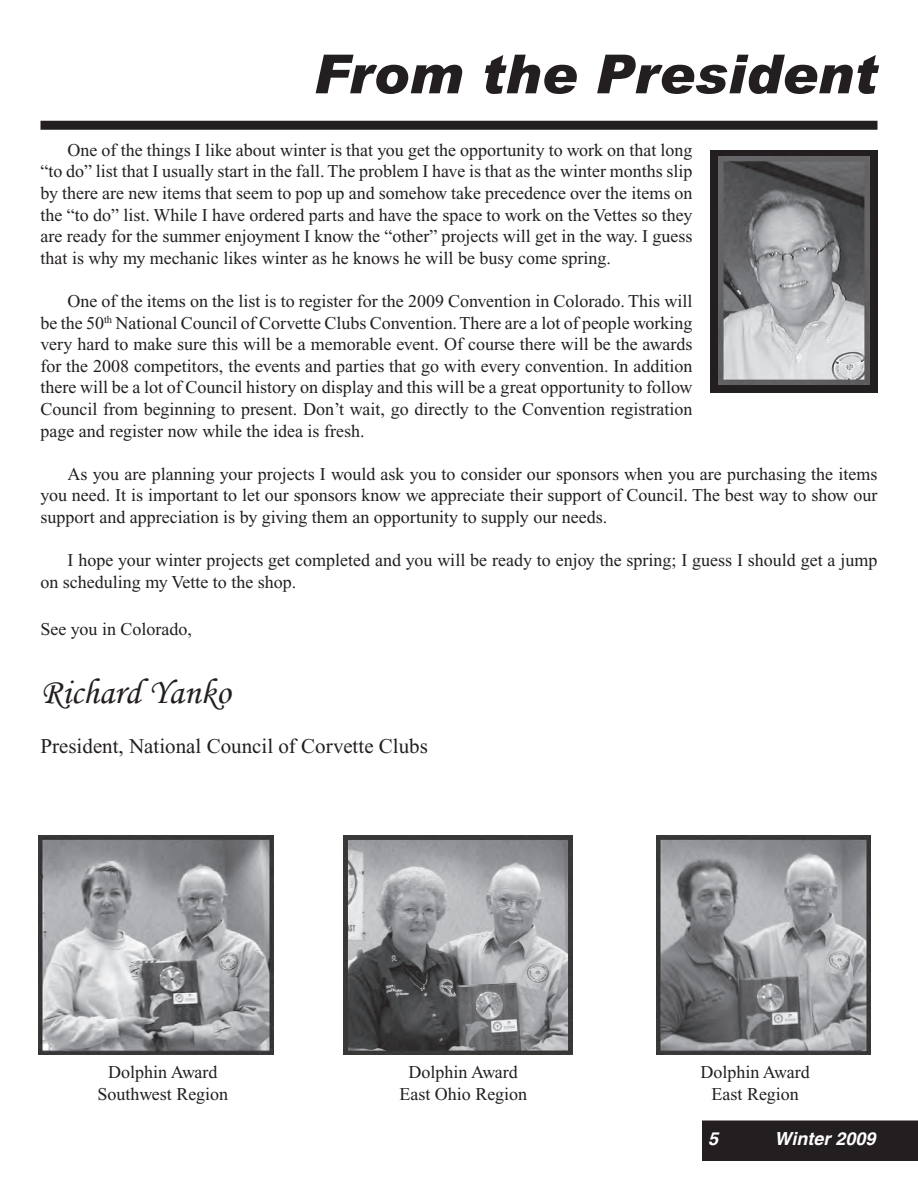
<style>
.page{position:relative;width:918px;height:1188px;background:#fff}
.page>*{position:absolute;margin:0;border:0;box-sizing:border-box;transform-origin:0 0}
.t1{font:italic 900 54px "Arial";color:#231f20}
.t2{font:36px "Monotype Corsiva";color:#231f20}
.t3{font:21px "Times";color:#231f20}
.t4{font:18px/21.6px "Times";color:#231f20;text-align:justify}
.t5{font:italic 700 18px "Helvetica";color:#fff}
</style>
<div class="page">
<div style="left:702px;top:1120px;width:216px;height:41px;background:#231f20"></div>
<div style="left:40px;top:121px;width:838px;height:9px;background:#231f20"></div>
<div style="left:710px;top:150px;width:168px;height:243px;background:#231f20"></div>
<img style="left:719px;top:157px;width:150px;height:228px">
<img style="left:656px;top:835px;width:215px;height:220px">
<img style="left:344px;top:835px;width:229px;height:219px">
<img style="left:39px;top:835px;width:235px;height:220px">
<h1 class="t1" style="left:313px;top:34px;width:566px">From the President</h1>
<p class="t4" style="left:40px;top:141px;width:653px;text-indent:27px">One of the things I like about winter is that you get the opportunity to work on that long “to do” list that I usually start in the fall. The problem I have is that as the winter months slip by there are new items that seem to pop up and somehow take precedence over the items on the “to do” list. While I have ordered parts and have the space to work on the Vettes so they are ready for the summer enjoyment I know the “other” projects will get in the way. I guess that is why my mechanic likes winter as he knows he will be busy come spring.</p>
<p class="t4" style="left:40px;top:292px;width:653px;text-indent:27px">One of the items on the list is to register for the 2009 Convention in Colorado. This will be the 50<sup>th</sup> National Council of Corvette Clubs Convention. There are a lot of people working very hard to make sure this will be a memorable event. Of course there will be the awards for the 2008 competitors, the events and parties that go with every convention. In addition there will be a lot of Council history on display and this will be a great opportunity to follow Council from beginning to present. Don’t wait, go directly to the Convention registration page and register now while the idea is fresh.</p>
<p class="t4" style="left:40px;top:465px;width:839px;text-indent:27px">As you are planning your projects I would ask you to consider our sponsors when you are purchasing the items you need. It is important to let our sponsors know we appreciate their support of Council. The best way to show our support and appreciation is by giving them an opportunity to supply our needs.</p>
<p class="t4" style="left:40px;top:551px;width:839px;text-indent:27px">I hope your winter projects get completed and you will be ready to enjoy the spring; I guess I should get a jump on scheduling my Vette to the shop.</p>
<p class="t4" style="left:40px;top:620px;width:153px">See you in Colorado,</p>
<h2 class="t2" style="left:40px;top:670px;width:192px">Richard Yanko</h2>
<p class="t3" style="left:40px;top:739px;width:389px">President, National Council of Corvette Clubs</p>
<p class="t4" style="left:98px;top:1063px;width:132px;text-align:center">Dolphin Award<br>Southwest Region</p>
<p class="t4" style="left:399px;top:1063px;width:129px;text-align:center">Dolphin Award<br>East Ohio Region</p>
<p class="t4" style="left:700px;top:1063px;width:111px;text-align:center">Dolphin Award<br>East Region</p>
<p class="t5" style="left:708px;top:1132px;width:12px">5</p>
<p class="t5" style="left:775px;top:1132px;width:102px">Winter 2009</p>
</div>
